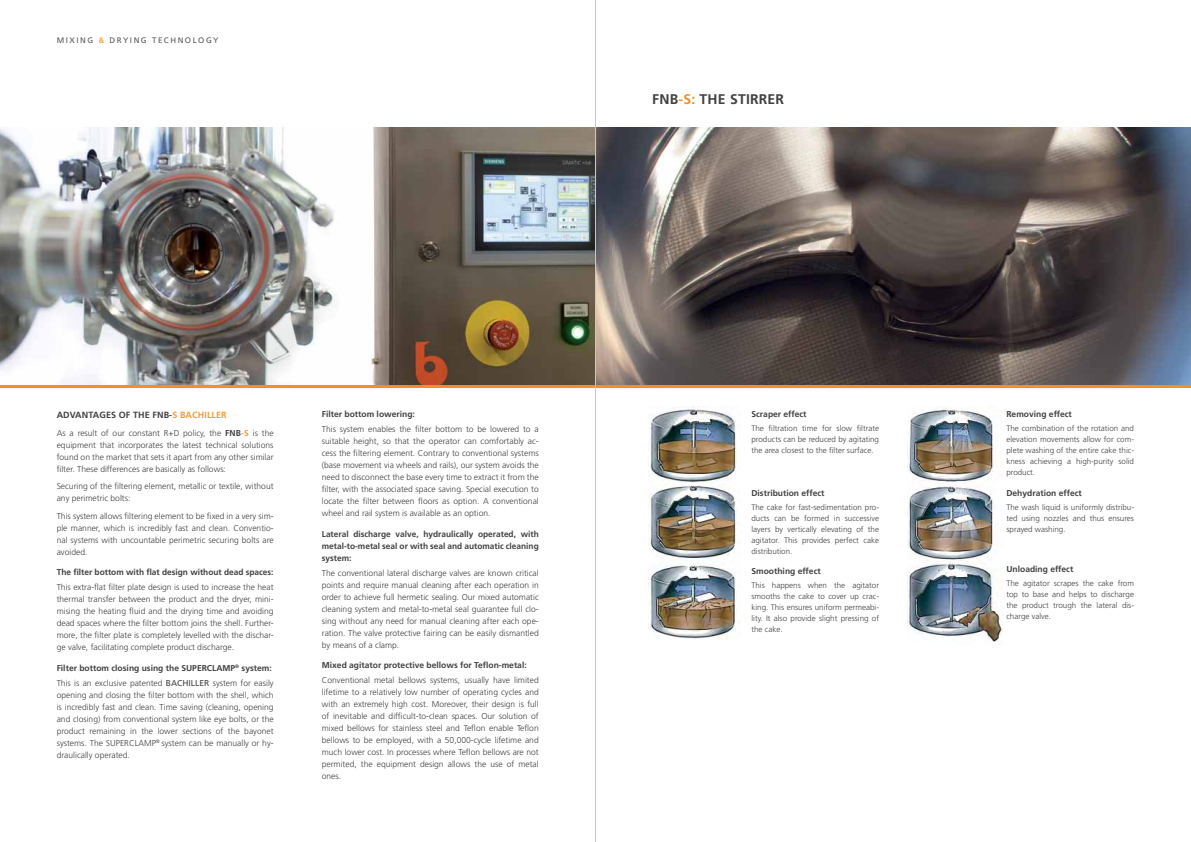
<style>
.page{position:relative;width:1191px;height:842px;background:#fff}
.page>*{position:absolute;margin:0;border:0;box-sizing:border-box;transform-origin:0 0}
.t1{font:700 14px "Frutiger LT Std";letter-spacing:.015em;color:#414042}
.t2{font:700 9px "Frutiger LT Std";letter-spacing:.01em;color:#414042}
.t3{font:300 8.5px/12px "Frutiger LT Std";color:#414042;text-align:justify}
.t4{font:700 8.5px/12px "Frutiger LT Std";color:#414042}
.t5{font:300 8px/11px "Frutiger LT Std";color:#414042;text-align:justify}
.t6{font:8px "Frutiger LT Std";letter-spacing:.19em;color:#58595b}
.s1{color:#f78e1e}
.s2{color:#f89a35}
.s3{font-weight:700}
.s4{font-weight:700;color:#f89a35}
.s5{font-weight:300}
.s6{font-weight:400}
</style>
<div class="page">
<img style="left:0;top:128px;width:1191px;height:258px">
<img style="left:648px;top:407px;width:90px;height:232px">
<img style="left:907px;top:408px;width:96px;height:237px">
<hr style="left:0;top:386px;width:1191px;height:2px;background:#f78e1e">
<hr style="left:595px;top:0;width:1px;height:842px;background:#c7c8ca">
<p class="t6" style="left:57px;top:35px;width:163px">MIXING <span class="s1">&amp;</span> DRYING TECHNOLOGY</p>
<h1 class="t1" style="left:652px;top:91px;width:133px">FNB<span class="s1">-S:</span> THE STIRRER</h1>
<p class="t2" style="left:57px;top:409px;width:172px">ADVANTAGES OF THE FNB-<span class="s2">S BACHILLER</span></p>
<p class="t3" style="left:57px;top:427px;width:218px">As a result of our constant R+D policy, the <span class="s3">FNB</span><span class="s4">-S</span> is the equipment that incorporates the latest technical solutions found on the market that sets it apart from any other similar filter. These differences are basically as follows:</p>
<p class="t3" style="left:57px;top:480px;width:218px">Securing of the filtering element, metallic or textile, without any perimetric bolts:</p>
<p class="t3" style="left:57px;top:510px;width:218px">This system allows filtering element to be fixed in a very sim&shy;ple manner, which is incredibly fast and clean. Conventio&shy;nal systems with uncountable perimetric securing bolts are avoided.</p>
<p class="t4" style="left:57px;top:566px;width:218px">The filter bottom with flat design without dead spaces:</p>
<p class="t3" style="left:57px;top:581px;width:218px">This extra-flat filter plate design is used to increase the heat thermal transfer between the product and the dryer, mini&shy;mising the heating fluid and the drying time and avoiding dead spaces where the filter bottom joins the shell. Further&shy;more, the filter plate is completely levelled with the dischar&shy;ge valve, facilitating complete product discharge.</p>
<p class="t4" style="left:57px;top:660px;width:218px;line-height:14.8px">Filter bottom closing using the SUPERCLAMP<sup>®</sup> system:<br><span class="s5">This is an exclusive patented</span> <span class="s6">BACHILLER</span> <span class="s5">system for easily</span></p>
<p class="t3" style="left:57px;top:689px;width:218px">opening and closing the filter bottom with the shell, which is incredibly fast and clean. Time saving (cleaning, opening and closing) from conventional system like eye bolts, or the product remaining in the lower sections of the bayonet systems. The SUPERCLAMP<sup>®</sup> system can be manually or hy&shy;draulically operated.</p>
<p class="t4" style="left:322px;top:408px;width:95px">Filter bottom lowering:</p>
<p class="t3" style="left:322px;top:423px;width:218px">This system enables the filter bottom to be lowered to a suitable height, so that the operator can comfortably ac&shy;cess the filtering element. Contrary to conventional systems (base movement via wheels and rails), our system avoids the need to disconnect the base every time to extract it from the filter, with the associated space saving. Special execution to locate the filter between floors as option. A conventional wheel and rail system is available as an option.</p>
<p class="t4" style="left:322px;top:528px;width:218px;text-align:justify">Lateral discharge valve, hydraulically operated, with metal-to-metal seal or with seal and automatic cleaning system:</p>
<p class="t3" style="left:322px;top:567px;width:218px">The conventional lateral discharge valves are known critical points and require manual cleaning after each operation in order to achieve full hermetic sealing. Our mixed automatic cleaning system and metal-to-metal seal guarantee full clo&shy;sing without any need for manual cleaning after each ope&shy;ration. The valve protective fairing can be easily dismantled by means of a clamp.</p>
<p class="t4" style="left:322px;top:659px;width:206px">Mixed agitator protective bellows for Teflon-metal:</p>
<p class="t3" style="left:322px;top:674px;width:218px">Conventional metal bellows systems, usually have limited lifetime to a relatively low number of operating cycles and with an extremely high cost. Moreover, their design is full of inevitable and difficult-to-clean spaces. Our solution of mixed bellows for stainless steel and Teflon enable Teflon bellows to be employed, with a 50,000-cycle lifetime and much lower cost. In processes where Teflon bellows are not permited, the equipment design allows the use of metal ones.</p>
<p class="t4" style="left:751px;top:408px;width:57px">Scraper effect</p>
<p class="t5" style="left:751px;top:423px;width:129px">The filtration time for slow filtrate products can be reduced by agitating the area closest to the filter surface.</p>
<p class="t4" style="left:751px;top:487px;width:75px">Distribution effect</p>
<p class="t5" style="left:751px;top:502px;width:129px">The cake for fast-sedimentation pro&shy;ducts can be formed in successive layers by vertically elevating of the agitator. This provides perfect cake distribution.</p>
<p class="t4" style="left:751px;top:566px;width:71px">Smoothing effect</p>
<p class="t5" style="left:751px;top:580px;width:129px">This happens when the agitator smooths the cake to cover up crac&shy;king. This ensures uniform permeabi&shy;lity. It also provide slight pressing of the cake.</p>
<p class="t4" style="left:1006px;top:408px;width:67px">Removing effect</p>
<p class="t5" style="left:1006px;top:423px;width:129px">The combination of the rotation and elevation movements allow for com&shy;plete washing of the entire cake thic&shy;kness achieving a high-purity solid product.</p>
<p class="t4" style="left:1006px;top:487px;width:77px">Dehydration effect</p>
<p class="t5" style="left:1006px;top:501px;width:129px">The wash liquid is uniformly distribu&shy;ted using nozzles and thus ensures sprayed washing.</p>
<p class="t4" style="left:1006px;top:563px;width:68px">Unloading effect</p>
<p class="t5" style="left:1006px;top:578px;width:129px">The agitator scrapes the cake from top to base and helps to discharge the product trough the lateral dis&shy;charge valve.</p>
</div>
